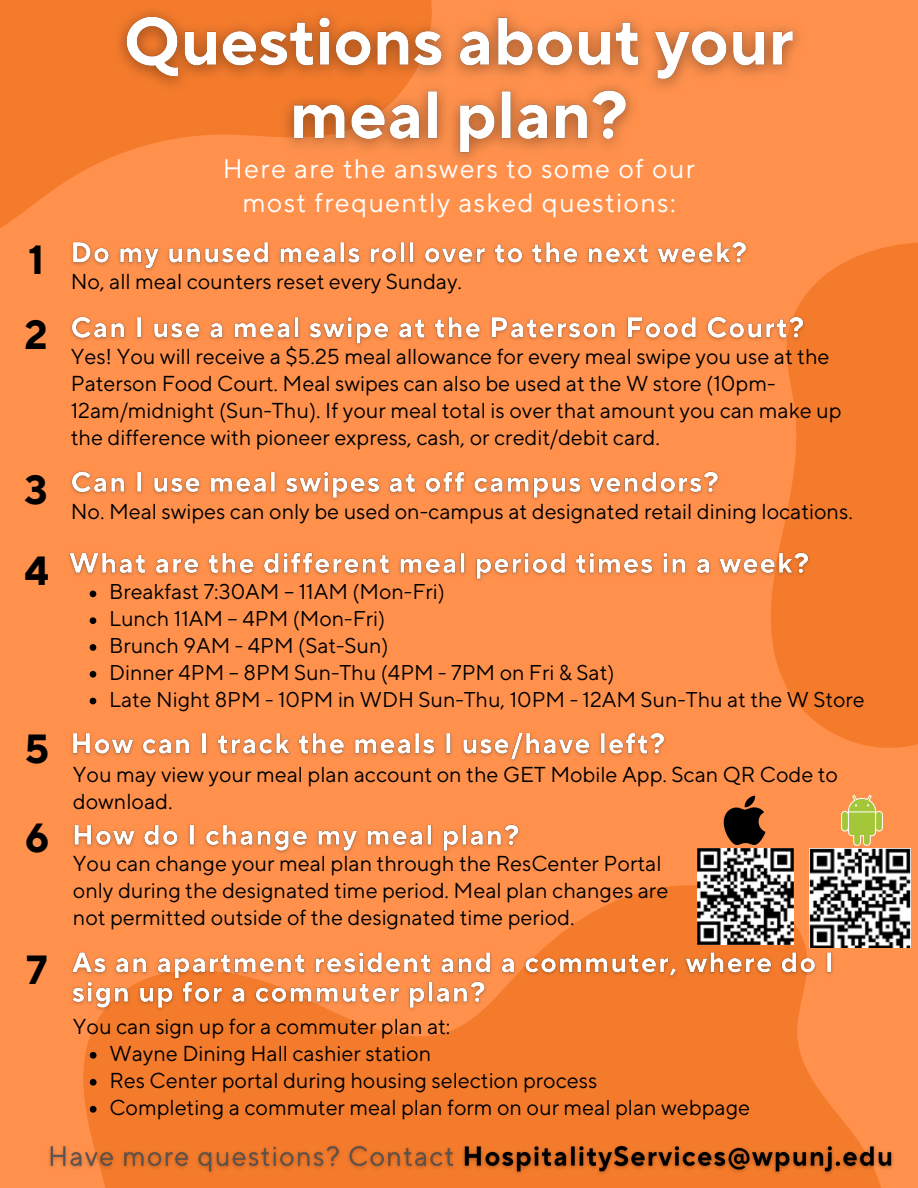
<style>
.page{position:relative;width:918px;height:1188px;background:#ff914d}
.page>*{position:absolute;margin:0;border:0;box-sizing:border-box;transform-origin:0 0}
.t1{font:700 40.5px "TT Norms Pro";color:#000}
.t2{font:26.7px/33.8px "TT Norms Pro";letter-spacing:.05em;color:#fff;text-align:center}
.t3{font:21.45px/27px "TT Norms Pro";color:#000}
.t4{font:21.3px "TT Norms Pro";color:#000}
</style>
<div class="page">
<svg style="left:771px;top:242px;width:147px;height:506px;fill:#f47b2c"></svg>
<svg style="left:0;top:0;width:103px;height:228px;fill:#f47b2c"></svg>
<svg style="left:83px;top:885px;width:798px;height:303px;fill:#f47b2c"></svg>
<img style="left:697px;top:849px;width:97px;height:91px">
<img style="left:809px;top:849px;width:101px;height:99px">
<img style="left:841px;top:796px;width:42px;height:49px">
<img style="left:723px;top:795px;width:43px;height:51px">
<img style="left:103px;top:0;width:696px;height:161px">
<img style="left:71px;top:241px;width:677px;height:30px">
<img style="left:70px;top:305px;width:743px;height:50px">
<img style="left:70px;top:471px;width:649px;height:29px">
<svg style="left:90px;top:591px;width:6px;height:6px"></svg>
<svg style="left:90px;top:617px;width:6px;height:7px"></svg>
<svg style="left:90px;top:644px;width:6px;height:7px"></svg>
<svg style="left:90px;top:671px;width:6px;height:7px"></svg>
<svg style="left:90px;top:698px;width:6px;height:6px"></svg>
<img style="left:69px;top:540px;width:748px;height:51px">
<img style="left:71px;top:732px;width:595px;height:30px">
<img style="left:73px;top:824px;width:447px;height:30px">
<img style="left:71px;top:940px;width:771px;height:80px">
<svg style="left:90px;top:1052px;width:7px;height:7px"></svg>
<svg style="left:90px;top:1079px;width:7px;height:7px"></svg>
<svg style="left:90px;top:1106px;width:7px;height:7px"></svg>
<img style="left:49px;top:1133px;width:844px;height:50px">
<p class="t1" style="left:28px;top:236px;width:17px">1</p>
<p class="t1" style="left:25px;top:311px;width:25px">2</p>
<p class="t1" style="left:25px;top:466px;width:25px">3</p>
<p class="t1" style="left:25px;top:546px;width:25px">4</p>
<p class="t1" style="left:25px;top:725px;width:26px">5</p>
<p class="t1" style="left:25px;top:814px;width:26px">6</p>
<p class="t1" style="left:26px;top:946px;width:23px">7</p>
<p class="t2" style="left:223px;top:153px;width:474px">Here are the answers to some of our most frequently asked questions:</p>
<p class="t3" style="left:71px;top:268px;width:393px">No, all meal counters reset every Sunday.</p>
<p class="t3" style="left:71px;top:344px;width:772px">Yes! You will receive a $5.25 meal allowance for every meal swipe you use at the Paterson Food Court. Meal swipes can also be used at the W store (10pm-12am/midnight (Sun-Thu). If your meal total is over that amount you can make up the difference with pioneer express, cash, or credit/debit card.</p>
<p class="t3" style="left:71px;top:499px;width:784px">No. Meal swipes can only be used on-campus at designated retail dining locations.</p>
<p class="t4" style="left:109px;top:579px;width:337px">Breakfast 7:30AM – 11AM (Mon-Fri)</p>
<p class="t4" style="left:109px;top:606px;width:278px">Lunch 11AM – 4PM (Mon-Fri)</p>
<p class="t4" style="left:109px;top:633px;width:281px">Brunch 9AM - 4PM (Sat-Sun)</p>
<p class="t4" style="left:109px;top:660px;width:507px">Dinner 4PM – 8PM Sun-Thu (4PM - 7PM on Fri &amp; Sat)</p>
<p class="t4" style="left:109px;top:686px;width:757px">Late Night 8PM - 10PM in WDH Sun-Thu, 10PM - 12AM Sun-Thu at the W Store</p>
<p class="t3" style="left:73px;top:762px;width:767px">You may view your meal plan account on the GET Mobile App. Scan QR Code to download.</p>
<p class="t3" style="left:73px;top:851px;width:597px">You can change your meal plan through the ResCenter Portal only during the designated time period. Meal plan changes are not permitted outside of the designated time period.</p>
<p class="t3" style="left:73px;top:1014px;width:379px">You can sign up for a commuter plan at:</p>
<p class="t3" style="left:109px;top:1041px;width:323px">Wayne Dining Hall cashier station</p>
<p class="t3" style="left:109px;top:1068px;width:489px">Res Center portal during housing selection process</p>
<p class="t3" style="left:109px;top:1095px;width:642px">Completing a commuter meal plan form on our meal plan webpage</p>
</div>
